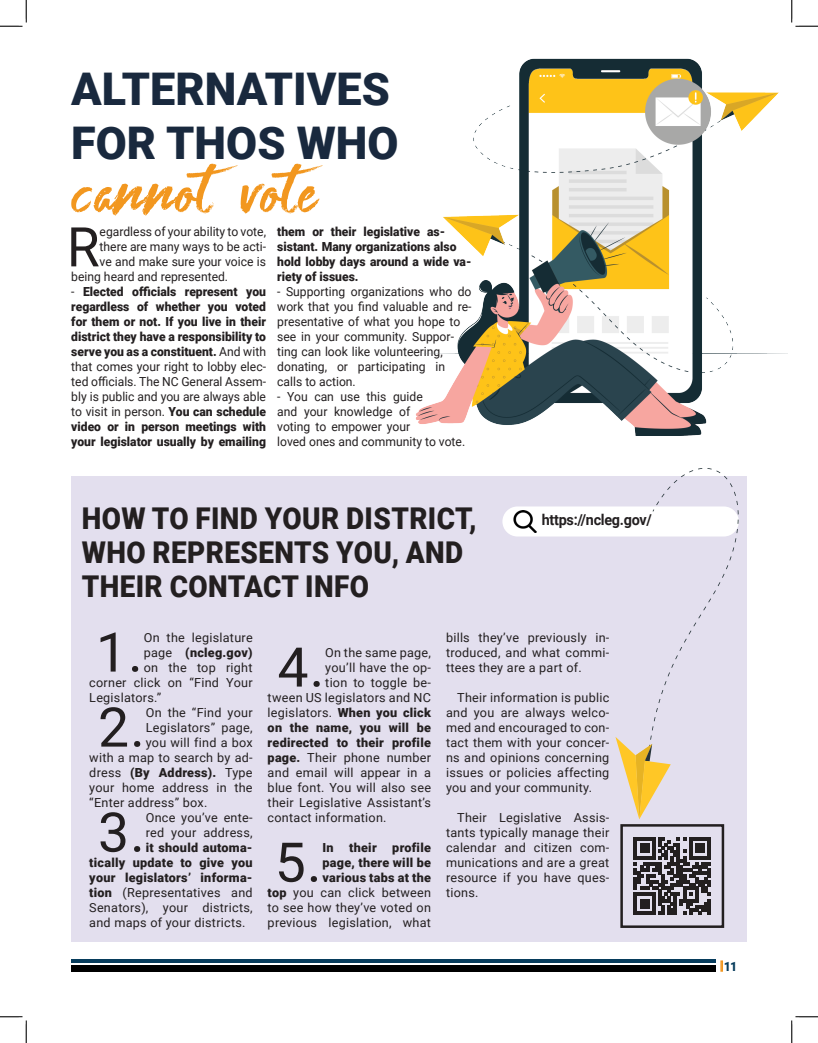
<style>
.page{position:relative;width:818px;height:1043px;background:#fff}
.page>*{position:absolute;margin:0;border:0;box-sizing:border-box;transform-origin:0 0}
.t1{font:87.5px "Shutter";color:#f2971f}
.t2{font:54.75px "Roboto";color:#231f20}
.t3{font:900 45px/53.8px "Roboto";color:#19293e}
.t4{font:900 30px/33.8px "Roboto";letter-spacing:.015em;color:#231f20;scale:.93 1}
.t5{font:700 15px "Roboto";letter-spacing:-.02em;color:#231f20;scale:.96 1}
.t6{font:12.5px/15px "Roboto";letter-spacing:.02em;color:#231f20;text-align:justify}
.t7{font:900 12.5px/15px "Roboto";color:#231f20;text-align:justify}
.t8{font:12.5px/15px "Roboto";color:#231f20}
.t9{font:900 12.5px "Roboto";letter-spacing:.02em;color:#231f20}
.t10{font:700 12.5px "Azo Sans";color:#073c5c}
.s1{font-weight:400}
.s2{font-weight:900}
</style>
<div class="page">
<svg style="left:720px;top:960px;width:3px;height:11px"></svg>
<div style="left:71px;top:965px;width:645px;height:6px;background:#000"></div>
<hr style="left:71px;top:959px;width:645px;height:4px;background:#073c5c">
<div style="left:71px;top:476px;width:675px;height:465px;background:#e3dfee"></div>
<div style="left:502px;top:506px;width:236px;height:30px;background:#fff;border-radius:15px"></div>
<img style="left:514px;top:510px;width:22px;height:22px">
<img style="left:416px;top:58px;width:371px;height:377px">
<svg style="left:634px;top:837px;width:76px;height:77px"></svg>
<div style="left:620px;top:824px;width:104px;height:104px;border:2px solid #231f20"></div>
<svg style="left:615px;top:468px;width:123px;height:351px"></svg>
<svg style="left:0;top:0;width:27px;height:27px"></svg>
<svg style="left:0;top:1016px;width:27px;height:26px"></svg>
<svg style="left:791px;top:0;width:27px;height:27px"></svg>
<svg style="left:791px;top:1016px;width:27px;height:26px"></svg>
<p class="t3" style="left:71px;top:60px;width:329px">ALTERNATIVES<br>FOR THOS WHO</p>
<p class="t1" style="left:71px;top:118px;width:247px">cannot vote</p>
<p class="t2" style="left:67px;top:208px;width:34px">R</p>
<p class="t8" style="left:100px;top:224px;width:168px">egardless of your ability to vote,</p>
<p class="t7" style="left:277px;top:224px;width:196px;text-align:left">them or their legislative as&shy;sistant. Many organizations also hold lobby days around a wide va&shy;riety of issues.</p>
<p class="t8" style="left:277px;top:284px;width:196px">- Supporting organizations who do work that you find valuable and re&shy;presentative of what you hope to see in your community. Suppor&shy;ting can look like volunteering, donating, or participating in calls to action.</p>
<p class="t8" style="left:277px;top:389px;width:189px">- You can use this guide<br>and your knowledge of<br>voting to empower your<br>loved ones and community to vote.</p>
<p class="t8" style="left:100px;top:239px;width:168px">there are many ways to be acti-</p>
<p class="t8" style="left:100px;top:254px;width:168px">ve and make sure your voice is</p>
<p class="t8" style="left:71px;top:269px;width:158px">being heard and represented.</p>
<p class="t7" style="left:71px;top:284px;width:196px"><span class="s1">-</span> Elected officials represent you regardless of whether you voted for them or not. If you live in their district they have a responsibility to serve you as a constituent. <span class="s1">And with that comes your right to lobby elec&shy;ted officials. The NC General Assem&shy;bly is public and you are always able to visit in person.</span> You can schedule video or in person meetings with your legislator usually by emailing</p>
<p class="t4" style="left:82px;top:500px;width:426px">HOW TO FIND YOUR DISTRICT,<br>WHO REPRESENTS YOU, AND<br>THEIR CONTACT INFO</p>
<p class="t5" style="left:542px;top:509px;width:116px">https://ncleg.gov/</p>
<p class="t2" style="left:96px;top:613px;width:48px">1.</p>
<p class="t6" style="left:144px;top:629px;width:110px">On the legislature</p>
<p class="t9" style="left:144px;top:643px;width:110px"><span class="s1">page</span> (ncleg.gov)</p>
<p class="t6" style="left:144px;top:659px;width:110px">on the top right</p>
<p class="t6" style="left:89px;top:674px;width:165px">corner click on “Find Your</p>
<p class="t6" style="left:89px;top:689px;width:73px">Legislators.”</p>
<p class="t2" style="left:98px;top:688px;width:48px">2.</p>
<p class="t6" style="left:146px;top:704px;width:108px">On the “Find your</p>
<p class="t6" style="left:146px;top:719px;width:108px">Legislators” page,</p>
<p class="t6" style="left:146px;top:734px;width:108px">you will find a box</p>
<p class="t6" style="left:89px;top:749px;width:165px">with a map to search by ad-</p>
<p class="t9" style="left:89px;top:763px;width:165px"><span class="s1">dress</span> (By Address). <span class="s1">Type</span></p>
<p class="t6" style="left:89px;top:779px;width:165px">your home address in the</p>
<p class="t6" style="left:89px;top:794px;width:119px">“Enter address” box.</p>
<p class="t2" style="left:98px;top:793px;width:48px">3.</p>
<p class="t6" style="left:146px;top:809px;width:108px">Once you’ve ente-</p>
<p class="t6" style="left:146px;top:824px;width:108px">red your address,</p>
<p class="t9" style="left:146px;top:838px;width:108px">it should automa-</p>
<p class="t9" style="left:89px;top:853px;width:165px">tically update to give you</p>
<p class="t9" style="left:89px;top:868px;width:165px">your legislators’ informa-</p>
<p class="t6" style="left:89px;top:884px;width:165px"><span class="s2">tion</span> (Representatives and</p>
<p class="t6" style="left:89px;top:899px;width:165px">Senators), your districts,</p>
<p class="t6" style="left:89px;top:914px;width:158px">and maps of your districts.</p>
<p class="t2" style="left:277px;top:628px;width:48px">4.</p>
<p class="t6" style="left:325px;top:644px;width:107px">On the same page,</p>
<p class="t6" style="left:325px;top:659px;width:107px">you’ll have the op-</p>
<p class="t6" style="left:325px;top:674px;width:107px">tion to toggle be-</p>
<p class="t6" style="left:268px;top:689px;width:165px">tween US legislators and NC</p>
<p class="t6" style="left:268px;top:704px;width:165px">legislators. <span class="s2">When you click</span></p>
<p class="t9" style="left:268px;top:718px;width:165px">on the name, you will be</p>
<p class="t9" style="left:268px;top:733px;width:165px">redirected to their profile</p>
<p class="t6" style="left:268px;top:749px;width:165px"><span class="s2">page.</span> Their phone number</p>
<p class="t6" style="left:268px;top:764px;width:165px">and email will appear in a</p>
<p class="t6" style="left:268px;top:779px;width:165px">blue font. You will also see</p>
<p class="t6" style="left:268px;top:794px;width:165px">their Legislative Assistant’s</p>
<p class="t6" style="left:268px;top:809px;width:120px">contact information.</p>
<p class="t2" style="left:275px;top:823px;width:48px">5.</p>
<p class="t6" style="left:268px;top:839px;width:165px;text-align:right"><span class="s2">In their profile<br>page, there will be<br>various tabs at the<br>top</span> you can click between to see how they’ve voted on previous legislation, what</p>
<p class="t6" style="left:446px;top:629px;width:165px">bills they’ve previously in&shy;troduced, and what commi&shy;ttees they are a part of.</p>
<p class="t6" style="left:446px;top:689px;width:165px;text-indent:11px">Their information is public and you are always welco&shy;med and encouraged to con&shy;tact them with your concer&shy;ns and opinions concerning issues or policies affecting you and your community.</p>
<p class="t6" style="left:446px;top:809px;width:165px;text-indent:11px">Their Legislative Assis&shy;tants typically manage their calendar and citizen com&shy;munications and are a great resource if you have ques&shy;tions.</p>
<p class="t10" style="left:724px;top:958px;width:14px">11</p>
</div>
